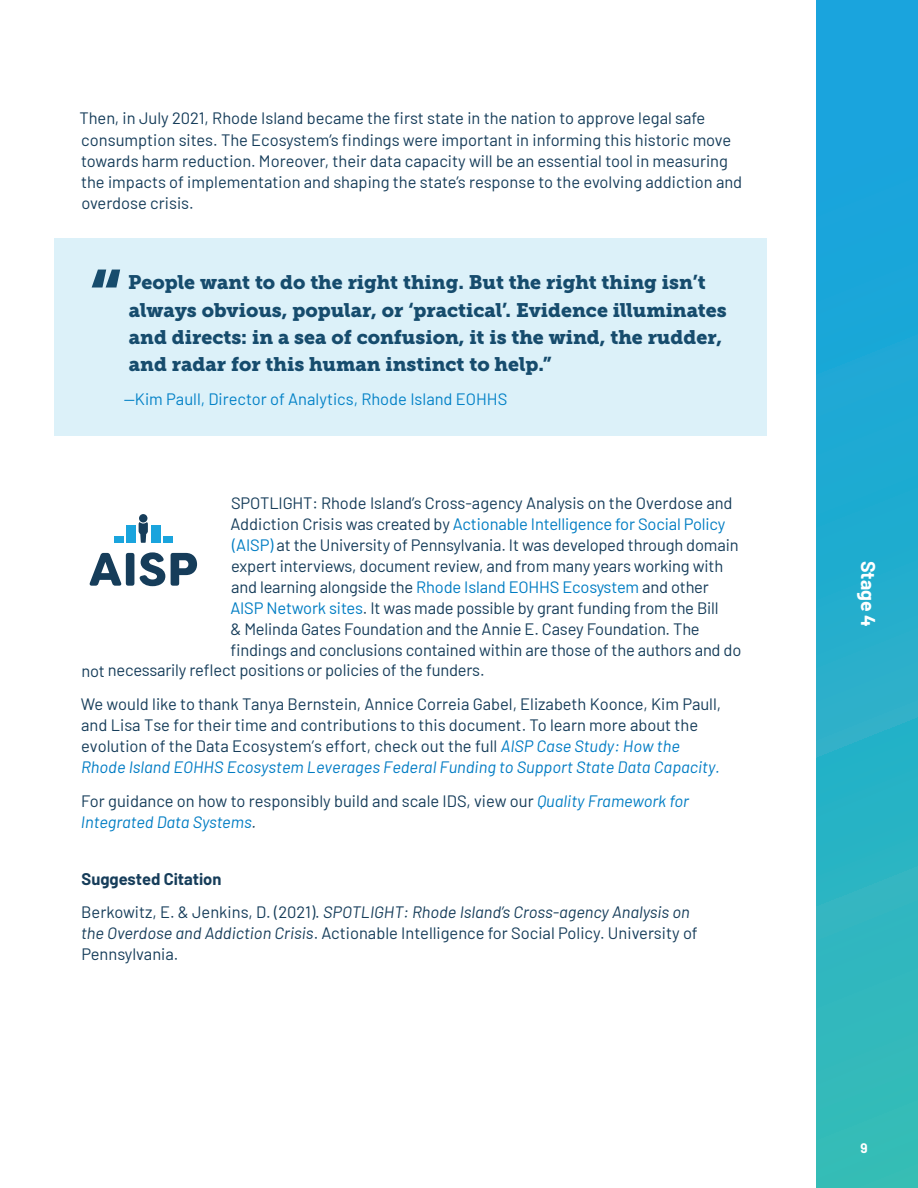
<style>
.page{position:relative;width:918px;height:1188px;background:#fff}
.page>*{position:absolute;margin:0;border:0;box-sizing:border-box;transform-origin:0 0}
.t1{font:70.5px "Museo Slab 900";color:#163d5a}
.t2{font:19.5px/27px "Museo Slab 900";color:#163d5a}
.t3{font:700 19.5px "Barlow";color:#fff}
.Body{font:16.5px/21px "Barlow";letter-spacing:-.005em;color:#163d5a}
.Body-2{font:italic 16.5px/33.3px "Barlow";color:#163d5a}
.Body-3{font:16.5px "Barlow";color:#007dc3}
.t4{font:700 13.5px "Barlow";color:#fff}
.s1{color:#007dc3}
.s2{font-style:italic;color:#007cc4}
.s3{font-style:italic;color:#007dc3}
.s4{font-style:italic}
.s5{font-weight:700;font-style:normal}
.s6{font-style:normal}
</style>
<div class="page">
<div style="left:817px;top:0;width:101px;height:1188px;background:linear-gradient(to bottom,#14a1e2,#35bcb7)"></div>
<svg style="left:89px;top:553px;width:33px;height:33px"></svg>
<div style="left:126px;top:553px;width:8px;height:33px;background:#163d5a;border-radius:3px"></div>
<svg style="left:139px;top:552px;width:26px;height:34px"></svg>
<svg style="left:171px;top:553px;width:26px;height:33px"></svg>
<svg style="left:139px;top:522px;width:9px;height:21px"></svg>
<div style="left:139px;top:514px;width:8px;height:9px;background:#163d5a;border-radius:50%"></div>
<div style="left:114px;top:536px;width:9px;height:7px;background:#1aa4dd"></div>
<div style="left:126px;top:526px;width:10px;height:17px;background:#1aa4dd"></div>
<div style="left:163px;top:536px;width:10px;height:7px;background:#1aa4dd"></div>
<div style="left:151px;top:526px;width:10px;height:17px;background:#1aa4dd"></div>
<div style="left:54px;top:239px;width:713px;height:197px;background:#dcf1f9"></div>
<p class="Body" style="left:79px;top:107px;width:664px">Then, in July 2021, Rhode Island became the first state in the nation to approve legal safe consumption sites. The Ecosystem’s findings were important in informing this historic move towards harm reduction. Moreover, their data capacity will be an essential tool in measuring the impacts of implementation and shaping the state’s response to the evolving addiction and overdose crisis.</p>
<p class="t1" style="left:89px;top:255px;width:34px">“</p>
<p class="t2" style="left:128px;top:269px;width:600px">People want to do the right thing. But the right thing isn’t always obvious, popular, or ‘practical’. Evidence illuminates and directs: in a sea of confusion, it is the wind, the rudder, and radar for this human instinct to help.”</p>
<p class="Body-3" style="left:124px;top:387px;width:385px">—Kim Paull, Director of Analytics, Rhode Island EOHHS</p>
<p class="Body" style="left:230px;top:491px;width:513px">SPOTLIGHT: Rhode Island’s Cross-agency Analysis on the Overdose and Addiction Crisis was created by <span class="s1">Actionable Intelligence for Social Policy (AISP)</span> at the University of Pennsylvania. It was developed through domain expert interviews, document review, and from many years working with and learning alongside the <span class="s1">Rhode Island EOHHS Ecosystem</span> and other <span class="s1">AISP Network sites</span>. It was made possible by grant funding from the Bill<br>&amp; Melinda Gates Foundation and the Annie E. Casey Foundation. The findings and conclusions contained within are those of the authors and do</p>
<p class="Body" style="left:81px;top:653px;width:642px;line-height:33.3px">not necessarily reflect positions or policies of the funders.<br>We would like to thank Tanya Bernstein, Annice Correia Gabel, Elizabeth Koonce, Kim Paull,</p>
<p class="Body" style="left:81px;top:713px;width:640px">and Lisa Tse for their time and contributions to this document. To learn more about the evolution of the Data Ecosystem’s effort, check out the full <span class="s2">AISP Case Study: How the<br>Rhode Island EOHHS Ecosystem Leverages Federal Funding to Support State Data Capacity.</span></p>
<p class="Body" style="left:81px;top:790px;width:609px">For guidance on how to responsibly build and scale IDS, view our <span class="s3">Quality Framework for<br>Integrated Data Systems</span><span class="s4">.</span></p>
<p class="Body-2" style="left:81px;top:861px;width:610px"><span class="s5">Suggested Citation<br></span><span class="s6">Berkowitz, E. &amp; Jenkins, D. (2021).</span> SPOTLIGHT: Rhode Island’s Cross-agency Analysis on</p>
<p class="Body" style="left:81px;top:922px;width:618px"><span class="s4">the Overdose and Addiction Crisis</span>. Actionable Intelligence for Social Policy. University of<br>Pennsylvania.</p>
<p class="t3" style="left:883px;top:561px;width:68px;rotate:90deg">Stage 4</p>
<p class="t4" style="left:860px;top:1138px;width:9px">9</p>
</div>
